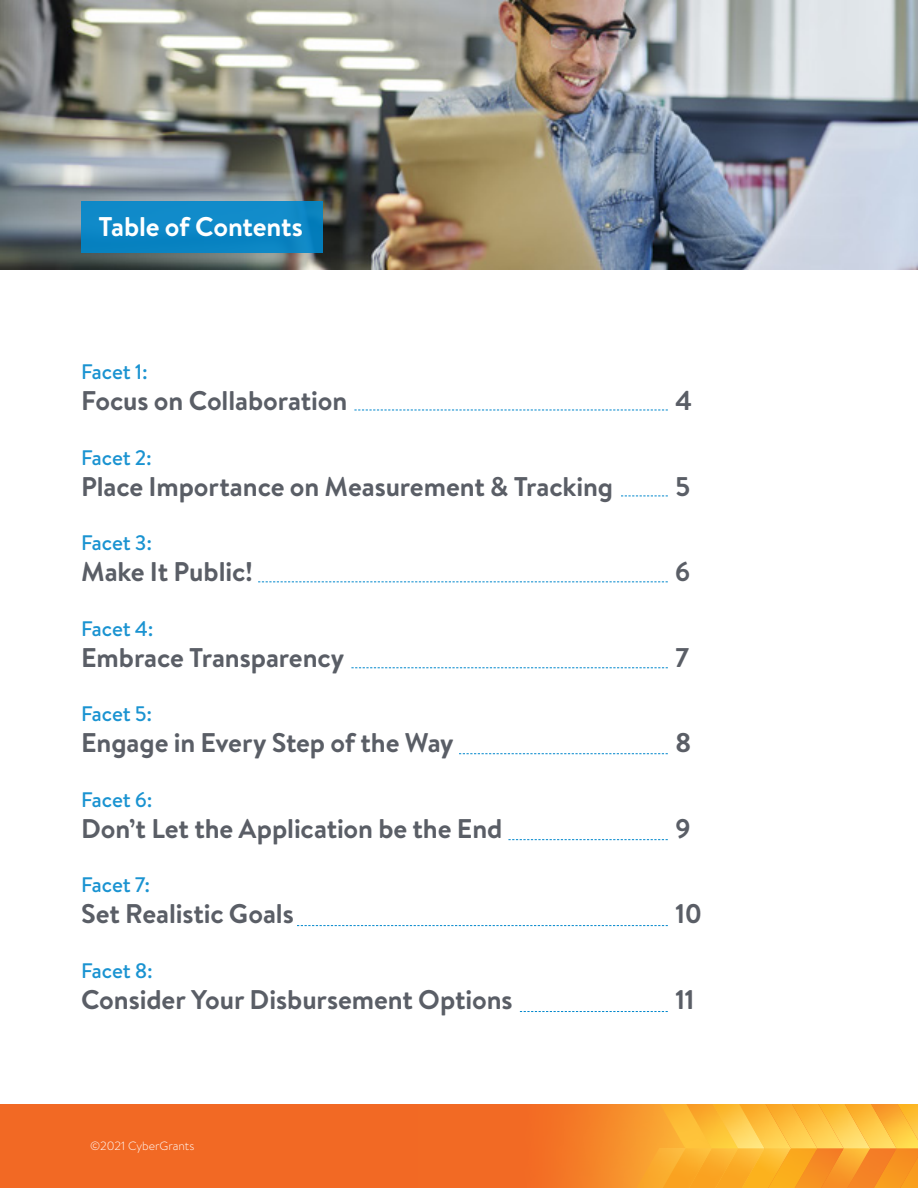
<style>
.page{position:relative;width:918px;height:1188px;background:#fff}
.page>*{position:absolute;margin:0;border:0;box-sizing:border-box;transform-origin:0 0}
.Body{font:700 27px "Brandon Text";letter-spacing:-.005em;color:#5a5e66}
.Body-2{font:700 27px "Brandon Text";letter-spacing:-.005em;color:#fff}
.Body-3{font:500 21px "Brandon Text";letter-spacing:-.005em;color:#1a93d1}
.t1{font:300 12px "Brandon Text";color:#fff}
</style>
<div class="page">
<img style="left:0;top:0;width:918px;height:270px">
<div style="left:81px;top:201px;width:242px;height:52px;background:#0f89c7"></div>
<div style="left:0;top:1104px;width:918px;height:84px;background:#f26924"></div>
<svg style="left:554px;top:1104px;width:364px;height:84px;background:#f9a631"></svg>
<svg style="left:354px;top:410px;width:314px;height:1px"></svg>
<svg style="left:258px;top:581px;width:410px;height:1px"></svg>
<svg style="left:351px;top:667px;width:317px;height:1px"></svg>
<svg style="left:297px;top:925px;width:371px;height:1px"></svg>
<svg style="left:459px;top:753px;width:209px;height:1px"></svg>
<svg style="left:508px;top:839px;width:160px;height:1px"></svg>
<svg style="left:520px;top:1011px;width:148px;height:1px"></svg>
<svg style="left:621px;top:496px;width:47px;height:1px"></svg>
<p class="Body-2" style="left:99px;top:208px;width:206px">Table of Contents</p>
<p class="Body-3" style="left:81px;top:358px;width:68px">Facet 1:</p>
<p class="Body" style="left:81px;top:382px;width:268px">Focus on Collaboration</p>
<p class="Body" style="left:675px;top:382px;width:19px">4</p>
<p class="Body-3" style="left:81px;top:443px;width:72px">Facet 2:</p>
<p class="Body" style="left:81px;top:467px;width:534px">Place Importance on Measurement &amp; Tracking</p>
<p class="Body" style="left:675px;top:467px;width:17px">5</p>
<p class="Body-3" style="left:81px;top:529px;width:73px">Facet 3:</p>
<p class="Body" style="left:81px;top:553px;width:173px">Make It Public!</p>
<p class="Body" style="left:675px;top:553px;width:17px">6</p>
<p class="Body-3" style="left:81px;top:614px;width:74px">Facet 4:</p>
<p class="Body" style="left:81px;top:638px;width:265px">Embrace Transparency</p>
<p class="Body" style="left:675px;top:638px;width:15px">7</p>
<p class="Body-3" style="left:81px;top:700px;width:73px">Facet 5:</p>
<p class="Body" style="left:81px;top:724px;width:374px">Engage in Every Step of the Way</p>
<p class="Body" style="left:675px;top:724px;width:18px">8</p>
<p class="Body-3" style="left:81px;top:785px;width:73px">Facet 6:</p>
<p class="Body" style="left:81px;top:809px;width:423px">Don’t Let the Application be the End</p>
<p class="Body" style="left:675px;top:809px;width:17px">9</p>
<p class="Body-3" style="left:81px;top:871px;width:71px">Facet 7:</p>
<p class="Body" style="left:81px;top:895px;width:214px">Set Realistic Goals</p>
<p class="Body" style="left:675px;top:895px;width:29px">10</p>
<p class="Body-3" style="left:81px;top:956px;width:73px">Facet 8:</p>
<p class="Body" style="left:81px;top:980px;width:433px">Consider Your Disbursement Options</p>
<p class="Body" style="left:675px;top:980px;width:21px">11</p>
<p class="t1" style="left:90px;top:1138px;width:106px">©2021 CyberGrants</p>
</div>
